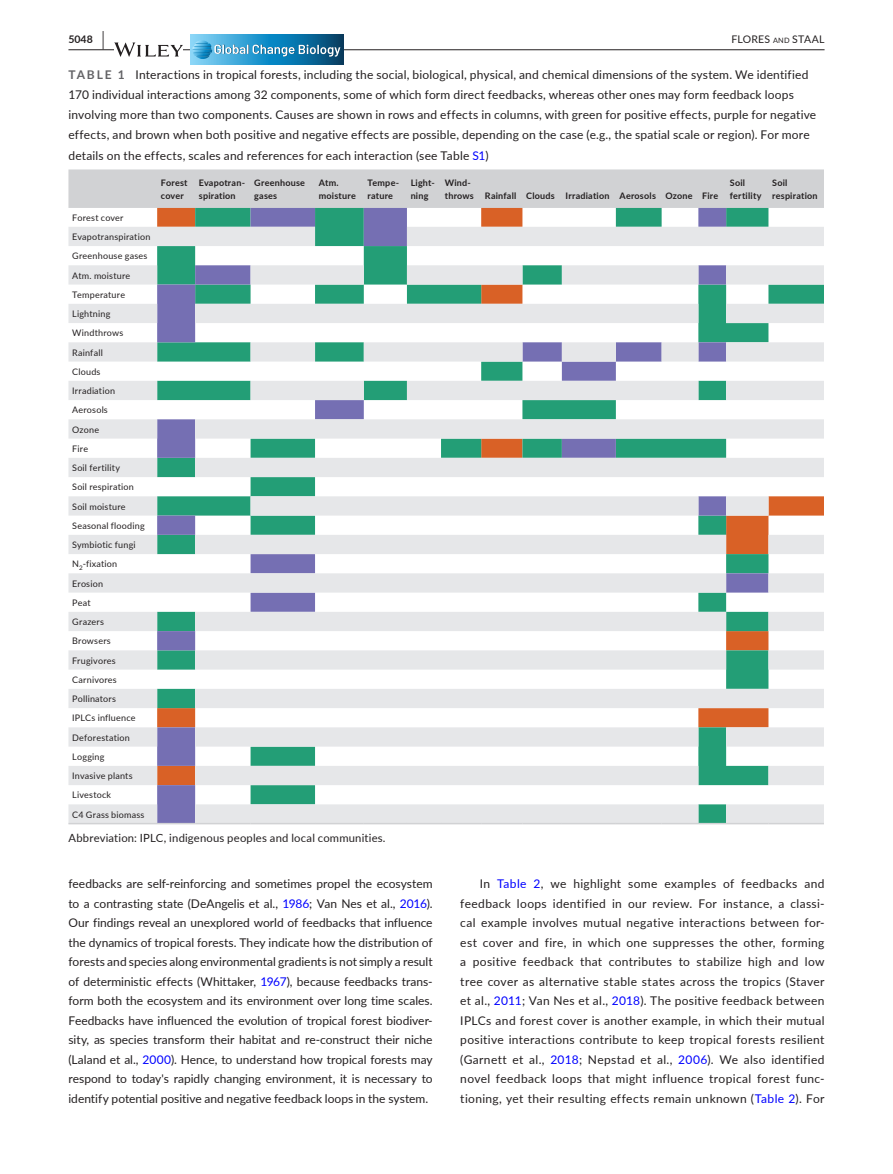
<style>
.page{position:relative;width:893px;height:1174px;background:#fff}
.page>*{position:absolute;margin:0;border:0;box-sizing:border-box;transform-origin:0 0}
.t1{font:12px/19.5px "Lato";letter-spacing:.015em;color:#231f20;text-align:justify}
.t2{font:11.25px "Lato";letter-spacing:.015em;color:#231f20}
.t3{font:10.5px "Lato";letter-spacing:.025em;color:#231f20}
.t4{font:700 10.5px "Lato";color:#231f20}
.t5{font:9px/19.2px "Lato";letter-spacing:.025em;color:#231f20}
.t6{font:700 9px/12.8px "Lato";letter-spacing:.025em;color:#231f20}
.s1{font-size:19.5px}
.s2{font-style:inherit}
.s3{font-size:7.35px}
.s4{font-weight:700;color:#636366}
.s5{color:#00f}
</style>
<div class="page">
<hr style="left:68px;top:49px;width:756px;height:1px;background:#231f20">
<svg style="left:114px;top:42px;width:69px;height:15px"></svg>
<svg style="left:191px;top:64px;width:153px;height:1px"></svg>
<svg style="left:191px;top:35px;width:153px;height:29px;background:#298aba"></svg>
<svg style="left:192px;top:40px;width:149px;height:19px;background:#4799c2"></svg>
<div style="left:68px;top:169px;width:756px;height:39px;background:#d1d2d4"></div>
<svg style="left:157px;top:208px;width:611px;height:19px"></svg>
<svg style="left:68px;top:227px;width:756px;height:596px"></svg>
<hr style="left:68px;top:823px;width:89px;height:1px;background:#d1d2d4">
<hr style="left:157px;top:823px;width:38px;height:1px;background:#d1d2d4">
<hr style="left:195px;top:823px;width:56px;height:1px;background:#d1d2d4">
<hr style="left:251px;top:823px;width:64px;height:1px;background:#d1d2d4">
<hr style="left:315px;top:823px;width:49px;height:1px;background:#d1d2d4">
<hr style="left:364px;top:823px;width:43px;height:1px;background:#d1d2d4">
<hr style="left:407px;top:823px;width:34px;height:1px;background:#d1d2d4">
<hr style="left:441px;top:823px;width:40px;height:1px;background:#d1d2d4">
<hr style="left:481px;top:823px;width:41px;height:1px;background:#d1d2d4">
<hr style="left:522px;top:823px;width:40px;height:1px;background:#d1d2d4">
<hr style="left:562px;top:823px;width:54px;height:1px;background:#d1d2d4">
<hr style="left:616px;top:823px;width:46px;height:1px;background:#d1d2d4">
<hr style="left:662px;top:823px;width:36px;height:1px;background:#d1d2d4">
<svg style="left:698px;top:823px;width:28px;height:1px"></svg>
<hr style="left:726px;top:823px;width:42px;height:1px;background:#d1d2d4">
<hr style="left:768px;top:823px;width:125px;height:1px;background:#d1d2d4">
<div style="left:824px;top:69px;width:69px;height:800px;background:#fff"></div>
<p class="t4" style="left:68px;top:31px;width:37px">5048 <span class="s1">|</span></p>
<p class="t3" style="left:731px;top:31px;width:95px"><span class="s2">F</span>LORES <span class="s3">and</span> <span class="s2">S</span>TAAL</p>
<p class="t1" style="left:68px;top:64px;width:749px;line-height:20.2px;text-align:left"><span class="s4">TABLE 1</span> Interactions in tropical forests, including the social, biological, physical, and chemical dimensions of the system. We identified 170 individual interactions among 32 components, some of which form direct feedbacks, whereas other ones may form feedback loops involving more than two components. Causes are shown in rows and effects in columns, with green for positive effects, purple for negative effects, and brown when both positive and negative effects are possible, depending on the case (e.g., the spatial scale or region). For more details on the effects, scales and references for each interaction (see Table <span class="s5">S1</span>)</p>
<p class="t6" style="left:161px;top:176px;width:28px">Forest cover</p>
<p class="t6" style="left:199px;top:176px;width:48px">Evapotran&shy;spiration</p>
<p class="t6" style="left:254px;top:176px;width:52px">Greenhouse gases</p>
<p class="t6" style="left:319px;top:176px;width:39px">Atm. moisture</p>
<p class="t6" style="left:368px;top:176px;width:33px">Tempe&shy;rature</p>
<p class="t6" style="left:411px;top:176px;width:25px">Light&shy;ning</p>
<p class="t6" style="left:445px;top:176px;width:275px">Wind-<br>throws Rainfall Clouds Irradiation Aerosols Ozone Fire</p>
<p class="t6" style="left:730px;top:176px;width:33px">Soil fertility</p>
<p class="t6" style="left:772px;top:176px;width:47px">Soil respiration</p>
<p class="t5" style="left:72px;top:207px;width:80px">Forest cover<br>Evapotranspiration<br>Greenhouse gases<br>Atm. moisture<br>Temperature<br>Lightning<br>Windthrows<br>Rainfall<br>Clouds<br>Irradiation<br>Aerosols<br>Ozone<br>Fire<br>Soil fertility<br>Soil respiration<br>Soil moisture<br>Seasonal flooding<br>Symbiotic fungi<br>N<sub>2</sub>-fixation<br>Erosion<br>Peat<br>Grazers<br>Browsers<br>Frugivores<br>Carnivores<br>Pollinators<br>IPLCs influence<br>Deforestation<br>Logging<br>Invasive plants<br>Livestock<br>C4 Grass biomass</p>
<p class="t2" style="left:68px;top:830px;width:319px">Abbreviation: IPLC, indigenous peoples and local communities.</p>
<p class="t1" style="left:68px;top:873px;width:366px">feedbacks are self-reinforcing and sometimes propel the ecosystem to a contrasting state (DeAngelis et al., <span class="s5">1986</span>; Van Nes et al., <span class="s5">2016</span>).<br>Our findings reveal an unexplored world of feedbacks that influence the dynamics of tropical forests. They indicate how the distribution of forests and species along environmental gradients is not simply a result of deterministic effects (Whittaker, <span class="s5">1967</span>), because feedbacks trans&shy;form both the ecosystem and its environment over long time scales.<br>Feedbacks have influenced the evolution of tropical forest biodiver&shy;sity, as species transform their habitat and re-construct their niche (Laland et al., <span class="s5">2000</span>). Hence, to understand how tropical forests may respond to today's rapidly changing environment, it is necessary to identify potential positive and negative feedback loops in the system.</p>
<p class="t1" style="left:460px;top:873px;width:366px;text-indent:19px">In <span class="s5">Table 2</span>, we highlight some examples of feedbacks and feedback loops identified in our review. For instance, a classi&shy;cal example involves mutual negative interactions between for&shy;est cover and fire, in which one suppresses the other, forming a positive feedback that contributes to stabilize high and low tree cover as alternative stable states across the tropics (Staver et al., <span class="s5">2011</span>; Van Nes et al., <span class="s5">2018</span>). The positive feedback between IPLCs and forest cover is another example, in which their mutual positive interactions contribute to keep tropical forests resilient (Garnett et al., <span class="s5">2018</span>; Nepstad et al., <span class="s5">2006</span>). We also identified novel feedback loops that might influence tropical forest func&shy;tioning, yet their resulting effects remain unknown (<span class="s5">Table 2</span>). For</p>
</div>
